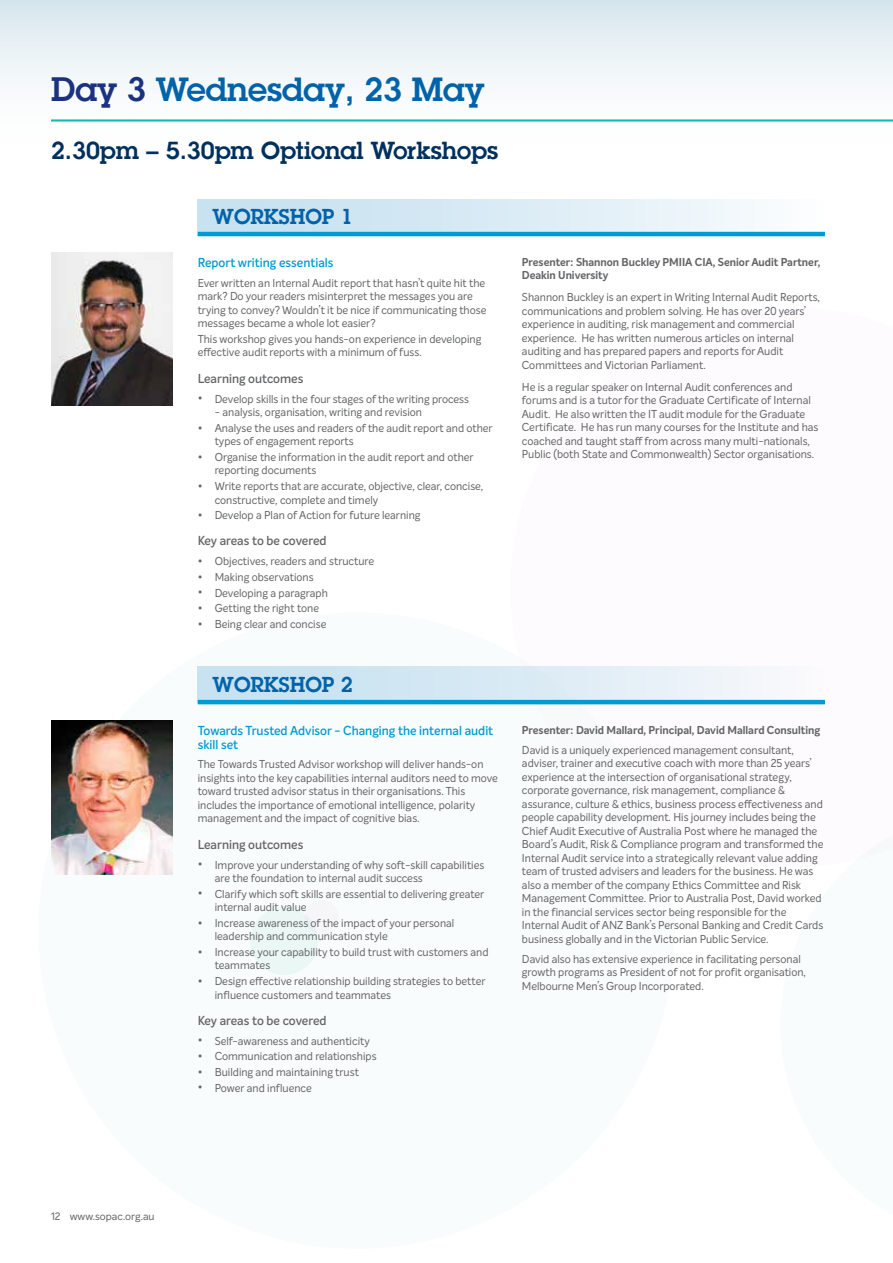
<style>
.page{position:relative;width:893px;height:1263px;background:#fff}
.page>*{position:absolute;margin:0;border:0;box-sizing:border-box;transform-origin:0 0}
.t1{font:600 32.7px "Lubalin Graph";color:#0063a9}
.t2{font:600 24px "Lubalin Graph";color:#00305e}
.t3{font:600 21px "Lubalin Graph";color:#0063a9}
.t4{font:600 12.75px/13.5px "Intelo";color:#009bd1;scale:.95 1}
.t5{font:600 12.75px "Intelo";letter-spacing:-.005em;color:#636466;scale:.95 1}
.t6{font:11.25px/13.5px "Intelo";color:#636466;scale:.95 1}
.t7{font:700 11.25px/13.5px "Intelo";color:#636466;scale:.95 1}
.t8{font:10.5px "Intelo";color:#636466}
.s1{font-size:33px;color:#1b3281}
.s2{font-size:13.5px}
</style>
<div class="page">
<div style="left:38px;top:612px;width:637px;height:637px;background:#f9fcfc;border-radius:50%"></div>
<div style="left:198px;top:666px;width:627px;height:37px;background:linear-gradient(to right,#c1dfef,#f7f8fb)"></div>
<svg style="left:198px;top:199px;width:627px;height:33px"></svg>
<hr style="left:198px;top:232px;width:627px;height:4px;background:#009bd1">
<img style="left:51px;top:253px;width:121px;height:153px">
<div style="left:0;top:0;width:893px;height:149px;background:linear-gradient(to bottom,#dae8ef,#fff)"></div>
<hr style="left:51px;top:119px;width:842px;height:3px;background:#14bab0">
<hr style="left:198px;top:700px;width:627px;height:4px;background:#009bd1">
<img style="left:51px;top:721px;width:121px;height:153px">
<h1 class="t1" style="left:51px;top:67px;width:435px"><span class="s1">Day 3</span> Wednesday, 23 May</h1>
<h2 class="t2" style="left:51px;top:134px;width:448px">2.30pm – 5.30pm Optional Workshops</h2>
<h3 class="t3" style="left:213px;top:203px;width:142px">WORKSHOP 1</h3>
<p class="t4" style="left:198px;top:256px;width:144px">Report writing essentials</p>
<p class="t6" style="left:198px;top:276px;width:305px">Ever written an Internal Audit report that hasn’t quite hit the mark? Do your readers misinterpret the messages you are trying to convey? Wouldn’t it be nice if communicating those messages became a whole lot easier?</p>
<p class="t6" style="left:198px;top:332px;width:300px">This workshop gives you hands-on experience in developing effective audit reports with a minimum of fuss.</p>
<p class="t5" style="left:198px;top:370px;width:113px">Learning outcomes</p>
<p class="t6" style="left:198px;top:392px;width:287px"><span class="s2">•</span> Develop skills in the four stages of the writing process</p>
<p class="t6" style="left:215px;top:405px;width:220px">- analysis, organisation, writing and revision</p>
<p class="t6" style="left:215px;top:421px;width:294px;text-indent:-17px"><span class="s2">•</span> Analyse the uses and readers of the audit report and other types of engagement reports</p>
<p class="t6" style="left:215px;top:450px;width:274px;text-indent:-17px"><span class="s2">•</span> Organise the information in the audit report and other reporting documents</p>
<p class="t6" style="left:215px;top:479px;width:284px;text-indent:-17px"><span class="s2">•</span> Write reports that are accurate, objective, clear, concise, constructive, complete and timely</p>
<p class="t6" style="left:198px;top:508px;width:236px"><span class="s2">•</span> Develop a Plan of Action for future learning</p>
<p class="t5" style="left:198px;top:533px;width:137px">Key areas to be covered</p>
<p class="t6" style="left:198px;top:554px;width:187px"><span class="s2">•</span> Objectives, readers and structure</p>
<p class="t6" style="left:198px;top:570px;width:123px"><span class="s2">•</span> Making observations</p>
<p class="t6" style="left:198px;top:586px;width:138px"><span class="s2">•</span> Developing a paragraph</p>
<p class="t6" style="left:198px;top:601px;width:129px"><span class="s2">•</span> Getting the right tone</p>
<p class="t6" style="left:198px;top:617px;width:137px"><span class="s2">•</span> Being clear and concise</p>
<h3 class="t3" style="left:213px;top:671px;width:142px">WORKSHOP 2</h3>
<p class="t4" style="left:198px;top:724px;width:313px">Towards Trusted Advisor - Changing the internal audit skill set</p>
<p class="t6" style="left:198px;top:758px;width:318px">The Towards Trusted Advisor workshop will deliver hands-on insights into the key capabilities internal auditors need to move toward trusted advisor status in their organisations. This includes the importance of emotional intelligence, polarity management and the impact of cognitive bias.</p>
<p class="t5" style="left:198px;top:836px;width:113px">Learning outcomes</p>
<p class="t6" style="left:215px;top:858px;width:285px;text-indent:-17px"><span class="s2">•</span> Improve your understanding of why soft-skill capabilities are the foundation to internal audit success</p>
<p class="t6" style="left:215px;top:887px;width:285px;text-indent:-17px"><span class="s2">•</span> Clarify which soft skills are essential to delivering greater internal audit value</p>
<p class="t6" style="left:215px;top:916px;width:254px;text-indent:-17px"><span class="s2">•</span> Increase awareness of the impact of your personal leadership and communication style</p>
<p class="t6" style="left:215px;top:945px;width:290px;text-indent:-17px"><span class="s2">•</span> Increase your capability to build trust with customers and teammates</p>
<p class="t6" style="left:215px;top:974px;width:287px;text-indent:-17px"><span class="s2">•</span> Design effective relationship building strategies to better influence customers and teammates</p>
<p class="t5" style="left:198px;top:1012px;width:137px">Key areas to be covered</p>
<p class="t6" style="left:198px;top:1034px;width:183px"><span class="s2">•</span> Self-awareness and authenticity</p>
<p class="t6" style="left:198px;top:1049px;width:190px"><span class="s2">•</span> Communication and relationships</p>
<p class="t6" style="left:198px;top:1065px;width:171px"><span class="s2">•</span> Building and maintaining trust</p>
<p class="t6" style="left:198px;top:1081px;width:122px"><span class="s2">•</span> Power and influence</p>
<p class="t7" style="left:522px;top:255px;width:316px">Presenter: Shannon Buckley PMIIA CIA, Senior Audit Partner,<br>Deakin University</p>
<p class="t6" style="left:522px;top:291px;width:315px">Shannon Buckley is an expert in Writing Internal Audit Reports, communications and problem solving. He has over 20 years’ experience in auditing, risk management and commercial experience. He has written numerous articles on internal auditing and has prepared papers and reports for Audit Committees and Victorian Parliament.</p>
<p class="t6" style="left:522px;top:380px;width:314px">He is a regular speaker on Internal Audit conferences and forums and is a tutor for the Graduate Certificate of Internal Audit. He also written the IT audit module for the Graduate Certificate. He has run many courses for the Institute and has coached and taught staff from across many multi-nationals, Public (both State and Commonwealth) Sector organisations.</p>
<p class="t7" style="left:522px;top:723px;width:315px">Presenter: David Mallard, Principal, David Mallard Consulting</p>
<p class="t6" style="left:522px;top:743px;width:319px">David is a uniquely experienced management consultant, adviser, trainer and executive coach with more than 25 years’ experience at the intersection of organisational strategy, corporate governance, risk management, compliance &amp; assurance, culture &amp; ethics, business process effectiveness and people capability development. His journey includes being the Chief Audit Executive of Australia Post where he managed the Board’s Audit, Risk &amp; Compliance program and transformed the Internal Audit service into a strategically relevant value adding team of trusted advisers and leaders for the business. He was also a member of the company Ethics Committee and Risk Management Committee. Prior to Australia Post, David worked in the financial services sector being responsible for the Internal Audit of ANZ Bank’s Personal Banking and Credit Cards business globally and in the Victorian Public Service.</p>
<p class="t6" style="left:522px;top:952px;width:300px">David also has extensive experience in facilitating personal growth programs as President of not for profit organisation,<br>Melbourne Men’s Group Incorporated.</p>
<p class="t8" style="left:51px;top:1210px;width:105px">12 www.sopac.org.au</p>
</div>
